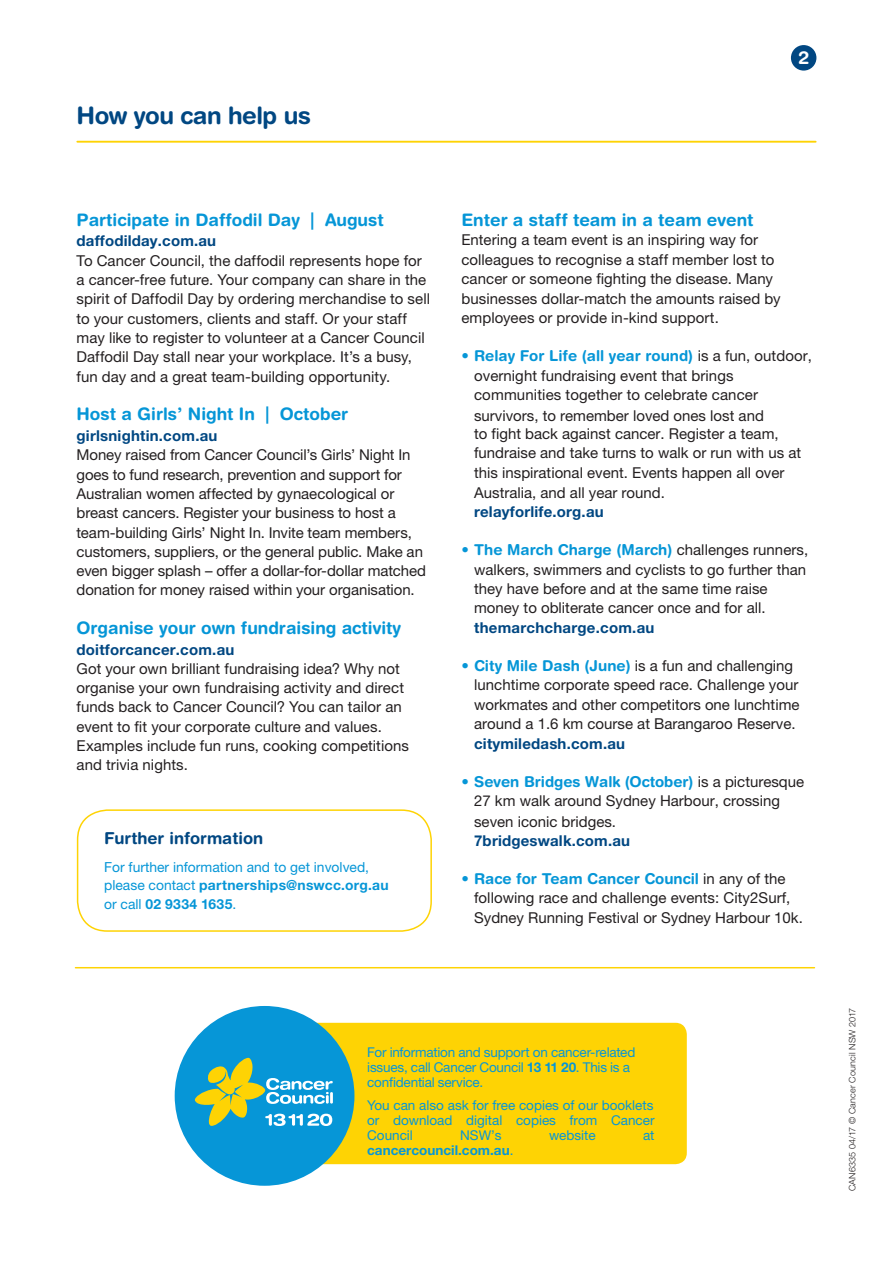
<style>
.page{position:relative;width:893px;height:1263px;background:#fff}
.page>*{position:absolute;margin:0;border:0;box-sizing:border-box;transform-origin:0 0}
.Small_A_Head__title{font:700 24px "Helvetica Rounded LT Std";letter-spacing:-.02em;color:#014782}
.Subtitle{font:700 18px "Helvetica Rounded LT Std";color:#fff}
.Body_Copy{font:700 17.25px "Helvetica Rounded LT Std";color:#0696d7}
.C_Head{font:700 17.25px "Helvetica Rounded LT Std";color:#0696d7}
.Box_Head{font:700 16.5px "Helvetica Rounded LT Std";color:#014782}
.Body_Copy-2{font:15px/19.5px "Helvetica Neue LT Std";color:#231f20}
.Box_Copy_Blue{font:13.8px/18.8px "Helvetica Neue LT Std";color:#0696d7}
.Box_Copy_Blue-2{font:13.5px/15px "Helvetica Neue LT Std";letter-spacing:-.01em;color:#0696d7}
.Box_Copy_Blue-3{font:700 13.5px "Helvetica Neue LT Std";color:#0696d7}
.Fine_print{font:300 9px "Helvetica Neue LT Std";letter-spacing:.02em;color:#231f20}
.s1{font-family:"Helvetica Neue LT Std"}
.s2{font-weight:700;color:#014782}
.s3{font-weight:700}
.s4{color:#0696d7}
.s5{font-family:"Helvetica Rounded LT Std";font-weight:700;color:#0696d7}
.s6{font-weight:400}
</style>
<div class="page">
<hr style="left:77px;top:141px;width:739px;height:2px;background:#fed304">
<div style="left:791px;top:45px;width:25px;height:26px;background:#014782;border-radius:50%"></div>
<hr style="left:75px;top:967px;width:739px;height:1px;background:#fed304">
<div style="left:77px;top:809px;width:355px;height:123px;border:2px solid #fed304;border-radius:30px"></div>
<div style="left:206px;top:1023px;width:481px;height:141px;background:#fed304;border-radius:11px"></div>
<div style="left:175px;top:1006px;width:179px;height:180px;background:#0696d7;border-radius:50%"></div>
<svg style="left:195px;top:1057px;width:138px;height:69px"></svg>
<p class="Small_A_Head__title" style="left:77px;top:101px;width:236px">How you can help us</p>
<p class="Subtitle" style="left:798px;top:47px;width:12px">2</p>
<p class="Body_Copy" style="left:77px;top:209px;width:309px">Participate in Daffodil Day <span class="s1">|</span> August</p>
<p class="Body_Copy-2" style="left:77px;top:231px;width:355px"><span class="s2">daffodilday.com.au<br></span>To Cancer Council, the daffodil represents hope for a cancer-free future. Your company can share in the spirit of Daffodil Day by ordering merchandise to sell to your customers, clients and staff. Or your staff may like to register to volunteer at a Cancer Council Daffodil Day stall near your workplace. It’s a busy, fun day and a great team-building opportunity.</p>
<p class="Body_Copy" style="left:77px;top:403px;width:273px">Host a Girls’ Night In <span class="s1">|</span> October</p>
<p class="Body_Copy-2" style="left:77px;top:426px;width:351px"><span class="s2">girlsnightin.com.au<br></span>Money raised from Cancer Council’s Girls’ Night In goes to fund research, prevention and support for Australian women affected by gynaecological or breast cancers. Register your business to host a team-building Girls’ Night In. Invite team members, customers, suppliers, or the general public. Make an even bigger splash – offer a dollar-for-dollar matched donation for money raised within your organisation.</p>
<p class="Body_Copy" style="left:77px;top:617px;width:326px">Organise your own fundraising activity</p>
<p class="Body_Copy-2" style="left:77px;top:639px;width:334px"><span class="s2">doitforcancer.com.au<br></span>Got your own brilliant fundraising idea? Why not organise your own fundraising activity and direct funds back to Cancer Council? You can tailor an event to fit your corporate culture and values.<br>Examples include fun runs, cooking competitions and trivia nights.</p>
<p class="Box_Head" style="left:104px;top:828px;width:161px">Further information</p>
<p class="Box_Copy_Blue" style="left:104px;top:857px;width:286px">For further information and to get involved, please contact <span class="s3">partnerships@nswcc.org.au </span>or call <span class="s3">02 9334 1635</span>.</p>
<p class="C_Head" style="left:461px;top:209px;width:294px">Enter a staff team in a team event</p>
<p class="Body_Copy-2" style="left:461px;top:230px;width:321px">Entering a team event is an inspiring way for colleagues to recognise a staff member lost to cancer or someone fighting the disease. Many businesses dollar-match the amounts raised by employees or provide in-kind support.</p>
<p class="Body_Copy-2" style="left:474px;top:346px;width:339px;text-indent:-13px"><span class="s4">•</span> <span class="s5">Relay For Life (all year round)</span> is a fun, outdoor, overnight fundraising event that brings communities together to celebrate cancer survivors, to remember loved ones lost and</p>
<p class="Body_Copy-2" style="left:474px;top:423px;width:328px">to fight back against cancer. Register a team, fundraise and take turns to walk or run with us at this inspirational event. Events happen all over Australia, and all year round.<br><span class="s2">relayforlife.org.au</span></p>
<p class="Body_Copy-2" style="left:474px;top:540px;width:336px;text-indent:-13px"><span class="s4">•</span> <span class="s5">The March Charge (March)</span> challenges runners, walkers, swimmers and cyclists to go further than they have before and at the same time raise money to obliterate cancer once and for all. <span class="s2">themarchcharge.com.au</span></p>
<p class="Body_Copy-2" style="left:474px;top:656px;width:327px;text-indent:-13px"><span class="s4">•</span> <span class="s5">City Mile Dash (June)</span> is a fun and challenging lunchtime corporate speed race. Challenge your workmates and other competitors one lunchtime around a 1.6 km course at Barangaroo Reserve. <span class="s2">citymiledash.com.au</span></p>
<p class="Body_Copy-2" style="left:474px;top:772px;width:332px;text-indent:-13px"><span class="s4">•</span> <span class="s5">Seven Bridges Walk (October)</span> is a picturesque 27 km walk around Sydney Harbour, crossing seven iconic bridges.<br><span class="s2">7bridgeswalk.com.au</span></p>
<p class="Body_Copy-2" style="left:474px;top:868px;width:330px;text-indent:-13px"><span class="s4">•</span> <span class="s5">Race for Team Cancer Council</span> in any of the following race and challenge events: City2Surf,<br>Sydney Running Festival or Sydney Harbour 10k.</p>
<p class="Box_Copy_Blue-2" style="left:367px;top:1044px;width:270px">For information and support on cancer-related issues, call Cancer Council <span class="s3">13 11 20</span>. This is a confidential service.</p>
<p class="Box_Copy_Blue-2" style="left:367px;top:1097px;width:289px;text-align:justify">You can also ask for free copies of our booklets or download digital copies from Cancer Council</p>
<p class="Box_Copy_Blue-2" style="left:460px;top:1127px;width:43px">NSW’s</p>
<p class="Box_Copy_Blue-2" style="left:549px;top:1127px;width:48px">website</p>
<p class="Box_Copy_Blue-2" style="left:643px;top:1127px;width:13px">at</p>
<p class="Box_Copy_Blue-3" style="left:367px;top:1142px;width:148px">cancercouncil.com.au<span class="s6">.</span></p>
<p class="Fine_print" style="left:847px;top:1191px;width:185px;rotate:-90deg">CAN6335 04/17 © Cancer Council NSW 2017</p>
</div>
